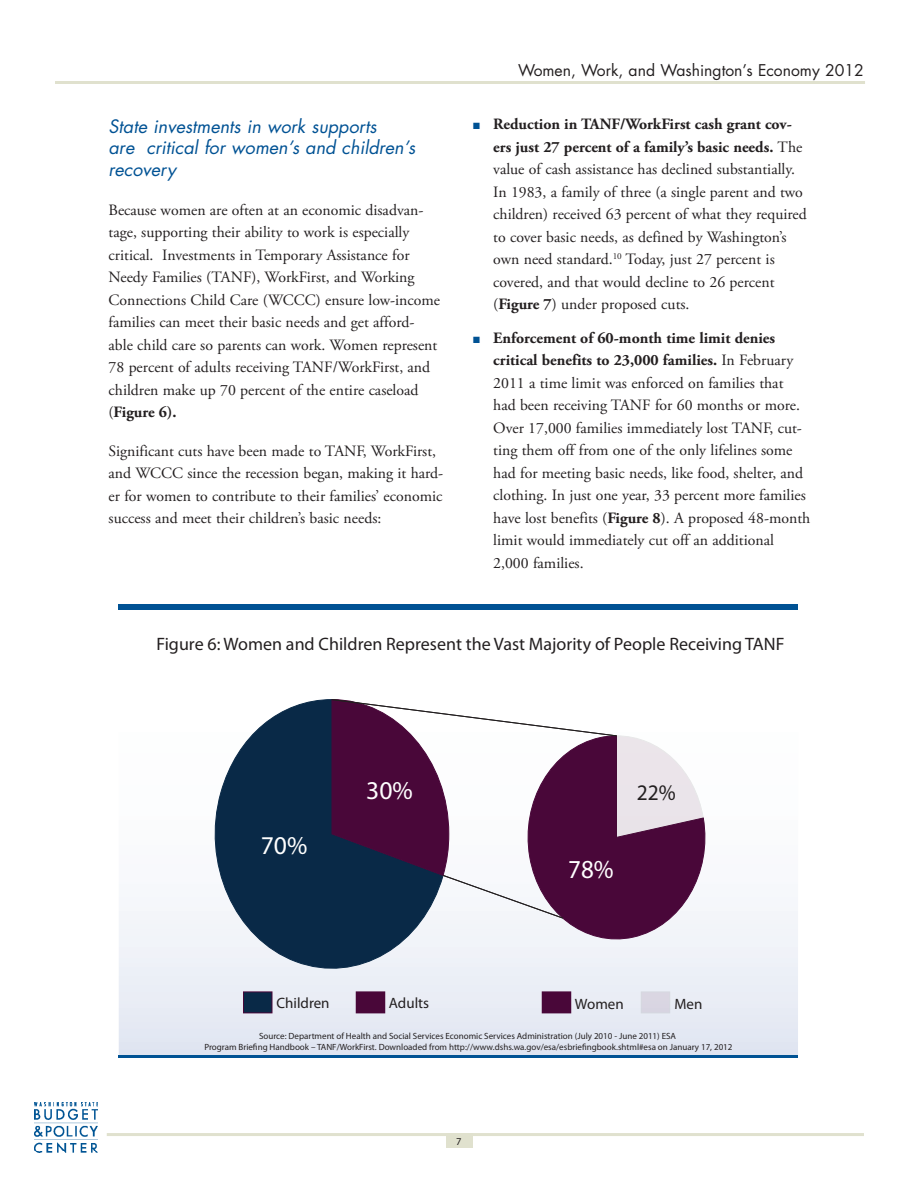
<style>
.page{position:relative;width:918px;height:1188px;background:#fff}
.page>*{position:absolute;margin:0;border:0;box-sizing:border-box;transform-origin:0 0}
.t1{font:25.95px "Myriad Pro";color:#fff;scale:.96 1}
.t2{font:25.65px "Myriad Pro";color:#fff}
.t3{font:22.35px "Myriad Pro";color:#231f20;scale:.96 1}
.t4{font:italic 18px/21.6px "Futura Std";color:#005294}
.t5{font:18px "Myriad Pro";color:#231f20}
.t6{font:15.75px/22.5px "Adobe Garamond Pro";color:#231f20}
.t7{font:15.75px "Futura Std";color:#231f20}
.t8{font:15px "Myriad Pro";color:#231f20}
.t9{font:10.5px "Myriad Pro";color:#231f20}
.t10{font:9px/10.8px "Myriad Pro";color:#231f20;text-align:center}
.s1{font-weight:700}
.s2{color:#005294}
</style>
<div class="page">
<div style="left:446px;top:1133px;width:26px;height:14px;background:#e0e1ce"></div>
<hr style="left:107px;top:1133px;width:757px;height:3px;background:#e0e1ce">
<hr style="left:55px;top:81px;width:810px;height:3px;background:#e0e1ce">
<img style="left:34px;top:1103px;width:64px;height:50px">
<div style="left:118px;top:604px;width:680px;height:454px;background:linear-gradient(to bottom,#fff,#e7ebf4)"></div>
<div style="left:118px;top:604px;width:680px;height:6px;background:#005294"></div>
<hr style="left:118px;top:1055px;width:680px;height:3px;background:#005294">
<svg style="left:201px;top:699px;width:243px;height:286px"></svg>
<div style="left:243px;top:992px;width:29px;height:21px;background:#092947"></div>
<div style="left:243px;top:992px;width:29px;height:21px;border:1px solid #490739"></div>
<div style="left:356px;top:992px;width:29px;height:21px;background:#490739"></div>
<div style="left:542px;top:992px;width:29px;height:21px;background:#490739"></div>
<div style="left:641px;top:992px;width:29px;height:21px;background:#d9d6e2"></div>
<svg style="left:331px;top:699px;width:382px;height:250px"></svg>
<p class="t4" style="left:109px;top:117px;width:308px">State investments in work supports<br>are critical for women’s and children’s recovery</p>
<p class="t6" style="left:109px;top:200px;width:333px">Because women are often at an economic disadvan&shy;tage, supporting their ability to work is especially critical. Investments in Temporary Assistance for Needy Families (TANF), WorkFirst, and Working Connections Child Care (WCCC) ensure low-income families can meet their basic needs and get afford&shy;able child care so parents can work. Women represent 78 percent of adults receiving TANF/WorkFirst, and children make up 70 percent of the entire caseload (<span class="s1">Figure 6).</span></p>
<p class="t6" style="left:109px;top:441px;width:336px">Significant cuts have been made to TANF, WorkFirst, and WCCC since the recession began, making it hard&shy;er for women to contribute to their families’ economic success and meet their children’s basic needs:</p>
<p class="t7" style="left:518px;top:62px;width:347px">Women, Work, and Washington’s Economy 2012</p>
<p class="t6" style="left:493px;top:114px;width:315px;text-indent:-20px"><span class="s2">■</span> <span class="s1">Reduction in TANF/WorkFirst cash grant cov&shy;ers just 27 percent of a family’s basic needs.</span> The value of cash assistance has declined substantially.<br>In 1983, a family of three (a single parent and two children) received 63 percent of what they required to cover basic needs, as defined by Washington’s own need standard.<sup>10</sup> Today, just 27 percent is covered, and that would decline to 26 percent (<span class="s1">Figure 7</span>) under proposed cuts.</p>
<p class="t6" style="left:493px;top:328px;width:319px;text-indent:-20px"><span class="s2">■</span> <span class="s1">Enforcement of 60-month time limit denies critical benefits to 23,000 families.</span> In February 2011 a time limit was enforced on families that<br>had been receiving TANF for 60 months or more.<br>Over 17,000 families immediately lost TANF, cut&shy;ting them off from one of the only lifelines some had for meeting basic needs, like food, shelter, and clothing. In just one year, 33 percent more families have lost benefits (<span class="s1">Figure 8</span>). A proposed 48-month limit would immediately cut off an additional 2,000 families.</p>
<p class="t5" style="left:156px;top:637px;width:630px">Figure 6: Women and Children Represent the Vast Majority of People Receiving TANF</p>
<h2 class="t2" style="left:261px;top:835px;width:48px">70%</h2>
<h2 class="t2" style="left:366px;top:780px;width:48px">30%</h2>
<h1 class="t1" style="left:568px;top:859px;width:49px">78%</h1>
<h3 class="t3" style="left:637px;top:784px;width:42px">22%</h3>
<p class="t8" style="left:276px;top:997px;width:55px">Children</p>
<p class="t8" style="left:389px;top:997px;width:42px">Adults</p>
<p class="t8" style="left:575px;top:998px;width:50px">Women</p>
<p class="t8" style="left:674px;top:998px;width:29px">Men</p>
<p class="t10" style="left:204px;top:1032px;width:530px">Source: Department of Health and Social Services Economic Services Administration (July 2010 - June 2011) ESA<br>Program Briefing Handbook – TANF/WorkFirst. Downloaded from http://www.dshs.wa.gov/esa/esbriefingbook.shtml#esa on January 17, 2012</p>
<p class="t9" style="left:456px;top:1137px;width:7px">7</p>
</div>
